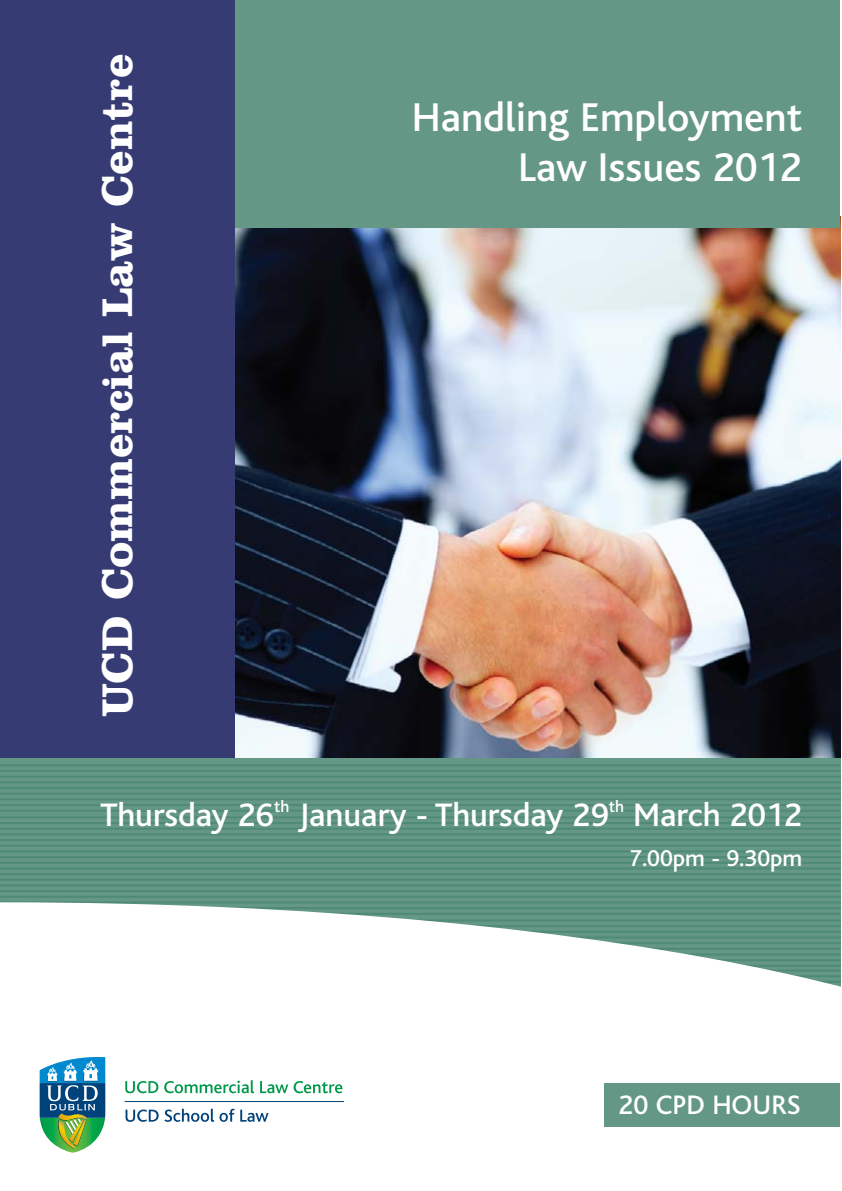
<style>
.page{position:relative;width:842px;height:1191px;background:#fff}
.page>*{position:absolute;margin:0;border:0;box-sizing:border-box;transform-origin:0 0}
.t1{font:700 44px "Clarendon BT";color:#fff}
.t2{font:500 42px/50.4px "Bliss";color:#fff;text-align:right}
.t3{font:500 34px "Bliss";color:#fff}
.t4{font:500 28px "Bliss";color:#fff}
.t5{font:500 24px "Bliss";color:#fff}
</style>
<div class="page">
<div style="left:0;top:1px;width:657px;height:769px;background:#363b74"></div>
<img style="left:235px;top:227px;width:605px;height:530px">
<div style="left:235px;top:1px;width:605px;height:226px;background:#649785"></div>
<div style="left:0;top:757px;width:840px;height:247px;background:#649785"></div>
<hr style="left:0;top:764px;width:840px;height:2px;background:#4f8a76">
<hr style="left:0;top:770px;width:840px;height:2px;background:#4f8a76">
<hr style="left:0;top:775px;width:840px;height:2px;background:#4f8a76">
<hr style="left:0;top:781px;width:840px;height:2px;background:#4f8a76">
<hr style="left:0;top:787px;width:840px;height:2px;background:#4f8a76">
<hr style="left:0;top:792px;width:840px;height:2px;background:#4f8a76">
<hr style="left:0;top:798px;width:840px;height:2px;background:#4f8a76">
<hr style="left:0;top:804px;width:840px;height:2px;background:#4f8a76">
<hr style="left:0;top:809px;width:840px;height:2px;background:#4f8a76">
<hr style="left:0;top:816px;width:840px;height:2px;background:#4f8a76">
<hr style="left:0;top:822px;width:840px;height:2px;background:#4f8a76">
<hr style="left:0;top:827px;width:840px;height:2px;background:#4f8a76">
<hr style="left:0;top:833px;width:840px;height:2px;background:#4f8a76">
<hr style="left:0;top:839px;width:840px;height:2px;background:#4f8a76">
<hr style="left:0;top:844px;width:840px;height:2px;background:#4f8a76">
<hr style="left:0;top:850px;width:840px;height:2px;background:#4f8a76">
<hr style="left:0;top:856px;width:840px;height:2px;background:#4f8a76">
<hr style="left:0;top:861px;width:840px;height:2px;background:#4f8a76">
<hr style="left:0;top:867px;width:840px;height:2px;background:#4f8a76">
<hr style="left:0;top:873px;width:840px;height:2px;background:#4f8a76">
<hr style="left:0;top:878px;width:840px;height:2px;background:#4f8a76">
<hr style="left:0;top:884px;width:840px;height:2px;background:#4f8a76">
<hr style="left:0;top:890px;width:840px;height:2px;background:#4f8a76">
<hr style="left:0;top:895px;width:840px;height:2px;background:#4f8a76">
<hr style="left:0;top:901px;width:840px;height:2px;background:#4f8a76">
<svg style="left:0;top:902px;width:840px;height:225px;fill:#fff"></svg>
<div style="left:28px;top:1051px;width:410px;height:122px;background:#fff"></div>
<svg style="left:40px;top:1057px;width:65px;height:95px"></svg>
<hr style="left:125px;top:1101px;width:219px;height:1px;background:#00427a">
<svg style="left:125px;top:1081px;width:33px;height:12px"></svg>
<svg style="left:164px;top:1080px;width:90px;height:13px"></svg>
<svg style="left:260px;top:1081px;width:28px;height:12px"></svg>
<svg style="left:294px;top:1081px;width:48px;height:12px"></svg>
<svg style="left:126px;top:1108px;width:143px;height:13px"></svg>
<div style="left:604px;top:1083px;width:236px;height:43px;background:#649785"></div>
<p class="t1" style="left:100px;top:717px;width:665px;rotate:-90deg">UCD Commercial Law Centre</p>
<p class="t2" style="left:412px;top:96px;width:392px">Handling Employment<br>Law Issues 2012</p>
<p class="t3" style="left:100px;top:802px;width:704px">Thursday 26<sup>th</sup> January - Thursday 29<sup>th</sup> March 2012</p>
<p class="t5" style="left:629px;top:849px;width:175px">7.00pm - 9.30pm</p>
<p class="t4" style="left:618px;top:1094px;width:184px">20 CPD HOURS</p>
</div>
